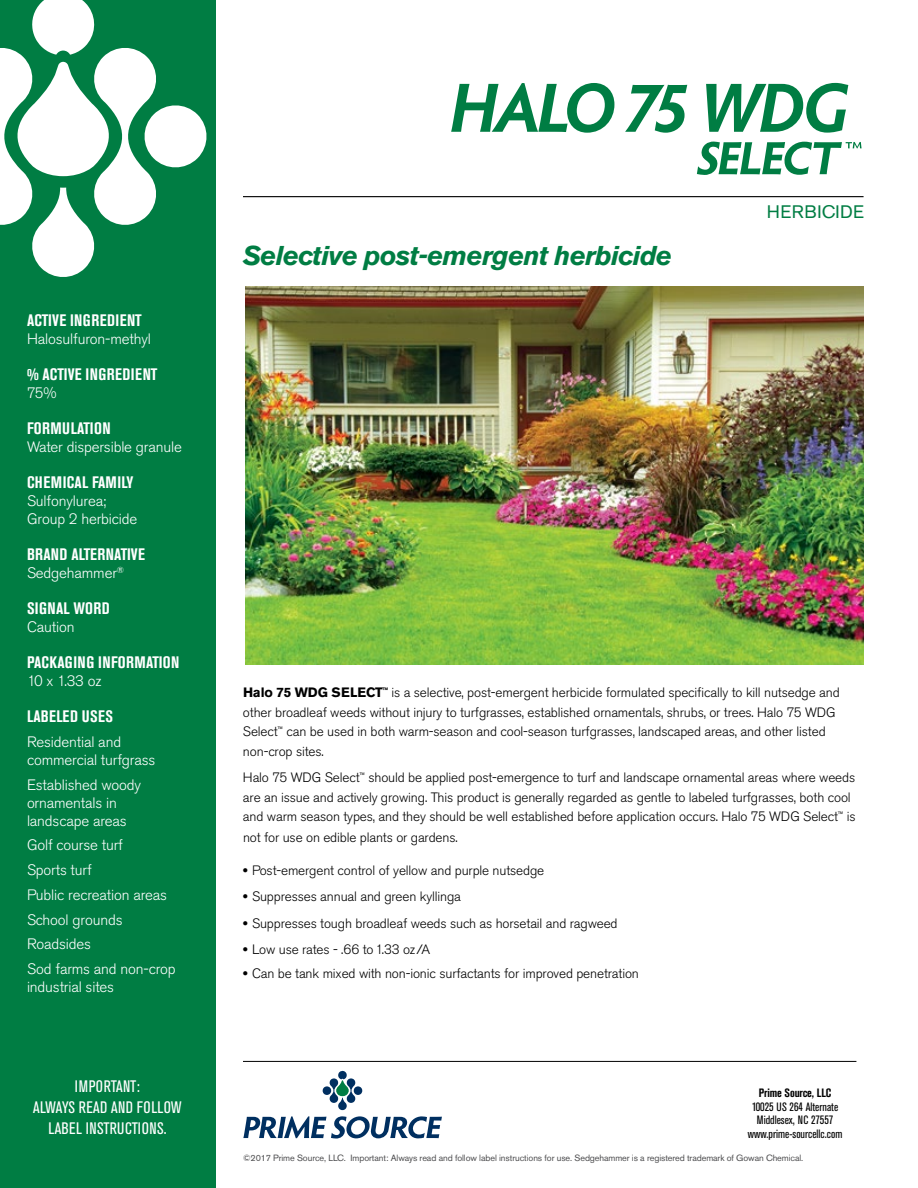
<style>
.page{position:relative;width:918px;height:1188px;background:#fff}
.page>*{position:absolute;margin:0;border:0;box-sizing:border-box;transform-origin:0 0}
.t1{font:italic 700 27px "Akzidenz Grotesk BE";letter-spacing:-.03em;color:#007d43}
.t2{font:18px "Akzidenz Grotesk BE";letter-spacing:.03em;color:#007d43}
.t3{font:700 condensed 16.5px "Akzidenz Grotesk BE";letter-spacing:.025em;color:#fff}
.t4{font:condensed 16.5px/21px "Akzidenz Grotesk BE";letter-spacing:.02em;color:#fff;text-align:center}
.t5{font:300 15px/24.8px "Akzidenz Grotesk BE";letter-spacing:-.01em;color:#fff}
.t6{font:300 13.5px/19.5px "Akzidenz Grotesk BE";letter-spacing:-.01em;color:#000}
.t7{font:condensed 12px/13.5px "Akzidenz Grotesk BE";color:#000;text-align:center}
.t8{font:700 condensed 12px "Akzidenz Grotesk BE";letter-spacing:-.01em;color:#000}
.t9{font:9px "Akzidenz Grotesk BE";letter-spacing:-.01em;color:#4d4d4f}
.s1{font-weight:700}
.s2{font-family:"Akzidenz Grotesk BE Super";font-weight:400}
</style>
<div class="page">
<hr style="left:243px;top:196px;width:621px;height:1px;background:#000">
<div style="left:0;top:0;width:216px;height:1188px;background:#007d43"></div>
<svg style="left:0;top:0;width:207px;height:277px"></svg>
<svg style="left:697px;top:142px;width:165px;height:33px"></svg>
<svg style="left:451px;top:83px;width:163px;height:50px"></svg>
<svg style="left:625px;top:85px;width:62px;height:48px"></svg>
<svg style="left:706px;top:83px;width:142px;height:50px"></svg>
<img style="left:245px;top:286px;width:619px;height:379px">
<svg style="left:243px;top:1071px;width:199px;height:68px"></svg>
<hr style="left:243px;top:1061px;width:613px;height:1px;background:#000">
<p class="t3" style="left:27px;top:311px;width:116px">ACTIVE INGREDIENT</p>
<p class="t5" style="left:27px;top:327px;width:125px">Halosulfuron-methyl</p>
<p class="t3" style="left:27px;top:365px;width:132px">% ACTIVE INGREDIENT</p>
<p class="t5" style="left:27px;top:381px;width:31px">75%</p>
<p class="t3" style="left:27px;top:419px;width:85px">FORMULATION</p>
<p class="t5" style="left:27px;top:435px;width:156px">Water dispersible granule</p>
<p class="t3" style="left:27px;top:473px;width:108px">CHEMICAL FAMILY</p>
<p class="t5" style="left:27px;top:492px;width:112px;line-height:18px">Sulfonylurea;<br>Group 2 herbicide</p>
<p class="t3" style="left:27px;top:545px;width:119px">BRAND ALTERNATIVE</p>
<p class="t5" style="left:27px;top:561px;width:99px">Sedgehammer<sup>®</sup></p>
<p class="t3" style="left:27px;top:599px;width:84px">SIGNAL WORD</p>
<p class="t5" style="left:27px;top:615px;width:49px">Caution</p>
<p class="t3" style="left:27px;top:653px;width:154px">PACKAGING INFORMATION</p>
<p class="t5" style="left:27px;top:669px;width:76px">10 x 1.33 oz</p>
<p class="t3" style="left:27px;top:707px;width:87px">LABELED USES</p>
<p class="t5" style="left:27px;top:733px;width:130px;line-height:18px">Residential and commercial turfgrass</p>
<p class="t5" style="left:27px;top:776px;width:116px;line-height:18px">Established woody ornamentals in landscape areas</p>
<p class="t5" style="left:27px;top:833px;width:150px">Golf course turf<br>Sports turf<br>Public recreation areas<br>School grounds<br>Roadsides<br>Sod farms and non-crop</p>
<p class="t5" style="left:27px;top:975px;width:89px">industrial sites</p>
<h1 class="t1" style="left:243px;top:239px;width:431px">Selective post-emergent herbicide</h1>
<h2 class="t2" style="left:767px;top:201px;width:99px">HERBICIDE</h2>
<p class="t6" style="left:243px;top:683px;width:598px"><span class="s1">Halo 75 WDG SELECT</span><sup>™</sup> is a selective, post-emergent herbicide formulated specifically to kill nutsedge and other broadleaf weeds without injury to turfgrasses, established ornamentals, shrubs, or trees. Halo 75 WDG Select<sup>™</sup> can be used in both warm-season and cool-season turfgrasses, landscaped areas, and other listed non-crop sites.</p>
<p class="t6" style="left:243px;top:768px;width:614px">Halo 75 WDG Select<sup>™</sup> should be applied post-emergence to turf and landscape ornamental areas where weeds are an issue and actively growing. This product is generally regarded as gentle to labeled turfgrasses, both cool and warm season types, and they should be well established before application occurs. Halo 75 WDG Select<sup>™</sup> is</p>
<p class="t6" style="left:243px;top:828px;width:216px">not for use on edible plants or gardens.</p>
<p class="t6" style="left:243px;top:861px;width:303px"><span class="s2">•</span> Post-emergent control of yellow and purple nutsedge</p>
<p class="t6" style="left:243px;top:887px;width:220px"><span class="s2">•</span> Suppresses annual and green kyllinga</p>
<p class="t6" style="left:243px;top:913px;width:376px"><span class="s2">•</span> Suppresses tough broadleaf weeds such as horsetail and ragweed</p>
<p class="t6" style="left:243px;top:940px;width:189px"><span class="s2">•</span> Low use rates - .66 to 1.33 oz/A</p>
<p class="t6" style="left:243px;top:964px;width:397px"><span class="s2">•</span> Can be tank mixed with non-ionic surfactants for improved penetration</p>
<p class="t4" style="left:33px;top:1076px;width:150px">IMPORTANT:<br>ALWAYS READ AND FOLLOW<br>LABEL INSTRUCTIONS.</p>
<p class="t8" style="left:759px;top:1086px;width:74px">Prime Source, LLC</p>
<p class="t7" style="left:748px;top:1100px;width:96px">10025 US 264 Alternate<br>Middlesex, NC 27557 www.prime-sourcellc.com</p>
<p class="t9" style="left:243px;top:1153px;width:562px">©2017 Prime Source, LLC. Important: Always read and follow label instructions for use. Sedgehammer is a registered trademark of Gowan Chemical.</p>
</div>
